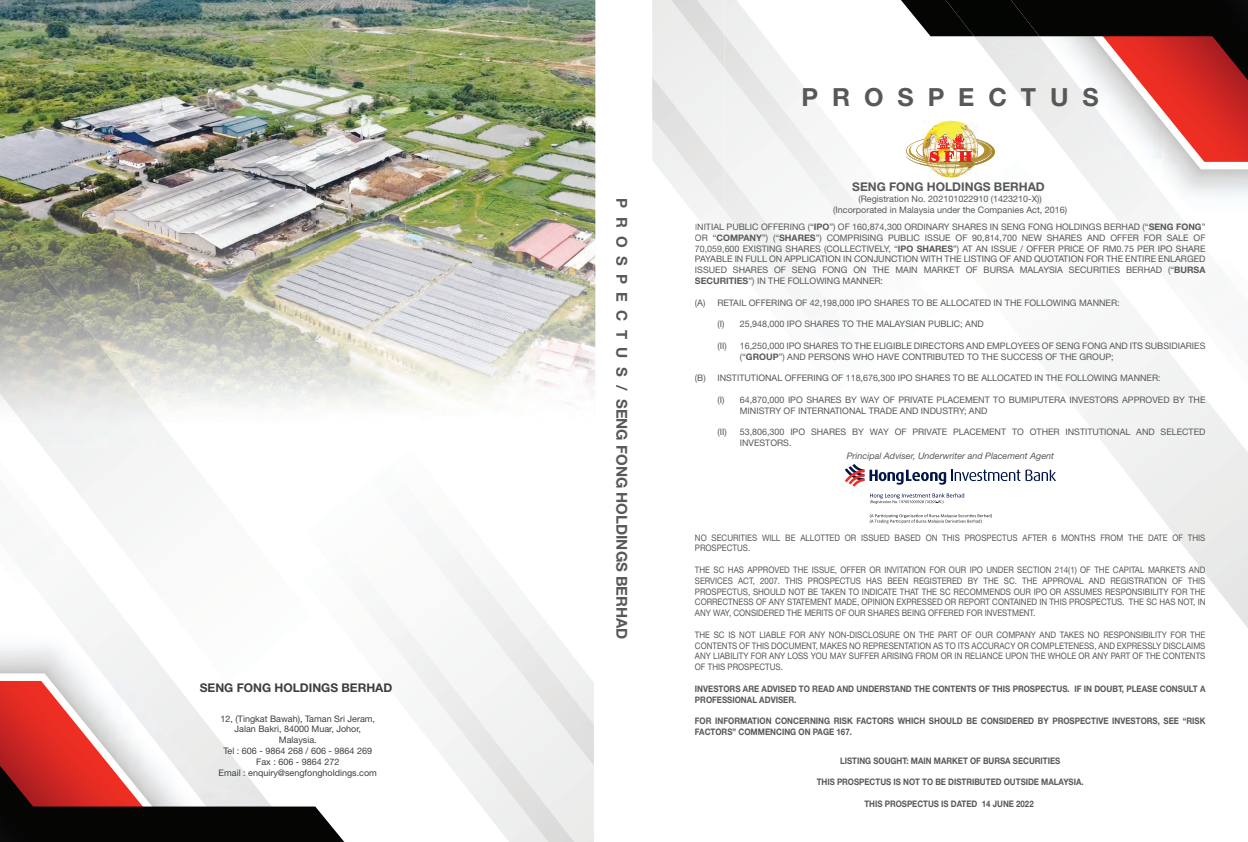
<style>
.page{position:relative;width:1248px;height:842px;background:#fff}
.page>*{position:absolute;margin:0;border:0;box-sizing:border-box;transform-origin:0 0}
.t1{font:700 25px "Helvetica Neue LT Std";color:#57585a}
.t2{font:700 15px "Helvetica Neue LT Std";color:#57585a}
.t3{font:700 12px "Helvetica Neue LT Std";color:#57585a}
.t4{font:700 12px "Helvetica Neue LT Std";color:#3e3e3f}
.t5{font:9px/10.8px "Helvetica Neue LT Std";color:#57585a}
.t6{font:9px/10.8px "Helvetica Neue LT Std";color:#57585a;text-align:justify;scale:.89 1}
.t7{font:700 9px/10.8px "Helvetica Neue LT Std";color:#57585a;scale:.89 1}
.t8{font:9px/10.8px "Helvetica Neue LT Std";color:#3e3e3f;text-align:center}
.t9{font:700 9px "Helvetica Neue LT Std";color:#57585a;scale:.88 1}
.t10{font:italic 9px "Helvetica Neue LT Std";color:#57585a}
.s1{font-weight:700}
</style>
<div class="page">
<div style="left:942px;top:0;width:305px;height:37px;background:#050604"></div>
<svg style="left:945px;top:177px;width:302px;height:450px"></svg>
<svg style="left:956px;top:256px;width:17px;height:19px"></svg>
<svg style="left:1066px;top:396px;width:139px;height:9px"></svg>
<svg style="left:1091px;top:429px;width:114px;height:8px"></svg>
<svg style="left:1218px;top:394px;width:29px;height:42px"></svg>
<svg style="left:724px;top:0;width:218px;height:37px"></svg>
<img style="left:724px;top:35px;width:194px;height:134px">
<svg style="left:973px;top:36px;width:274px;height:358px"></svg>
<img style="left:982px;top:36px;width:203px;height:188px">
<div style="left:944px;top:0;width:95px;height:36px;background:#030503"></div>
<img style="left:1187px;top:265px;width:60px;height:103px">
<svg style="left:1145px;top:256px;width:60px;height:19px"></svg>
<svg style="left:870px;top:448px;width:119px;height:179px"></svg>
<svg style="left:583px;top:766px;width:11px;height:76px"></svg>
<img style="left:450px;top:766px;width:133px;height:76px">
<img style="left:374px;top:546px;width:220px;height:220px">
<svg style="left:44px;top:449px;width:140px;height:168px"></svg>
<img style="left:44px;top:478px;width:14px;height:100px">
<img style="left:930px;top:120px;width:48px;height:57px">
<img style="left:905px;top:122px;width:90px;height:46px">
<svg style="left:844px;top:464px;width:212px;height:23px"></svg>
<svg style="left:869px;top:514px;width:122px;height:9px"></svg>
<svg style="left:870px;top:493px;width:94px;height:11px"></svg>
<img style="left:594px;top:0;width:2px;height:385px">
<img style="left:670px;top:0;width:54px;height:68px">
<img style="left:652px;top:77px;width:72px;height:134px">
<svg style="left:695px;top:211px;width:179px;height:164px"></svg>
<img style="left:0;top:0;width:256px;height:234px">
<img style="left:180px;top:234px;width:76px;height:36px">
<img style="left:180px;top:270px;width:76px;height:71px">
<img style="left:0;top:217px;width:180px;height:231px">
<img style="left:256px;top:0;width:338px;height:413px">
<img style="left:538px;top:271px;width:56px;height:104px">
<svg style="left:0;top:633px;width:345px;height:209px"></svg>
<h3 class="t4" style="left:200px;top:681px;width:194px">SENG FONG HOLDINGS BERHAD</h3>
<p class="t8" style="left:219px;top:714px;width:160px">12, (Tingkat Bawah), Taman Sri Jeram,<br>Jalan Bakri, 84000 Muar, Johor,<br>Malaysia.<br>Tel : 606 - 9864 268 / 606 - 9864 269<br>Fax : 606 - 9864 272<br>Email : enquiry@sengfongholdings.com</p>
<h2 class="t2" style="left:630px;top:198px;width:442px;rotate:90deg">P R O S P E C T U S / SENG FONG HOLDINGS BERHAD</h2>
<h1 class="t1" style="left:801px;top:83px;width:298px">P R O S P E C T U S</h1>
<h3 class="t3" style="left:852px;top:180px;width:194px">SENG FONG HOLDINGS BERHAD</h3>
<p class="t5" style="left:833px;top:194px;width:235px;text-align:center">(Registration No. 202101022910 (1423210-X)) (Incorporated in Malaysia under the Companies Act, 2016)</p>
<p class="t5" style="left:695px;top:222px;width:512px">INITIAL PUBLIC OFFERING (“<span class="s1">IPO</span>”) OF 160,874,300 ORDINARY SHARES IN SENG FONG HOLDINGS BERHAD (“<span class="s1">SENG FONG</span>”</p>
<p class="t5" style="left:695px;top:233px;width:512px">OR “<span class="s1">COMPANY</span>”) (“<span class="s1">SHARES</span>”) COMPRISING PUBLIC ISSUE OF 90,814,700 NEW SHARES AND OFFER FOR SALE OF</p>
<p class="t5" style="left:695px;top:244px;width:512px">70,059,600 EXISTING SHARES (COLLECTIVELY, “<span class="s1">IPO SHARES</span>”) AT AN ISSUE / OFFER PRICE OF RM0.75 PER IPO SHARE</p>
<p class="t5" style="left:695px;top:255px;width:512px">PAYABLE IN FULL ON APPLICATION IN CONJUNCTION WITH THE LISTING OF AND QUOTATION FOR THE ENTIRE ENLARGED</p>
<p class="t5" style="left:732px;top:265px;width:474px">SHARES OF SENG FONG ON THE MAIN MARKET OF BURSA MALAYSIA SECURITIES BERHAD (“<span class="s1">BURSA</span></p>
<p class="t5" style="left:695px;top:276px;width:190px"><span class="s1">SECURITIES</span>”) IN THE FOLLOWING MANNER:</p>
<p class="t5" style="left:695px;top:298px;width:426px">(A) RETAIL OFFERING OF 42,198,000 IPO SHARES TO BE ALLOCATED IN THE FOLLOWING MANNER:</p>
<p class="t5" style="left:739px;top:319px;width:245px">25,948,000 IPO SHARES TO THE MALAYSIAN PUBLIC; AND</p>
<p class="t5" style="left:739px;top:341px;width:467px">16,250,000 IPO SHARES TO THE ELIGIBLE DIRECTORS AND EMPLOYEES OF SENG FONG AND ITS SUBSIDIARIES (“<span class="s1">GROUP</span>”) AND PERSONS WHO HAVE CONTRIBUTED TO THE SUCCESS OF THE GROUP;</p>
<p class="t5" style="left:695px;top:373px;width:467px">(B) INSTITUTIONAL OFFERING OF 118,676,300 IPO SHARES TO BE ALLOCATED IN THE FOLLOWING MANNER:</p>
<p class="t5" style="left:739px;top:395px;width:467px">64,870,000 IPO SHARES BY WAY OF PRIVATE PLACEMENT TO BUMIPUTERA INVESTORS APPROVED BY THE<br>MINISTRY OF INTERNATIONAL TRADE AND INDUSTRY; AND</p>
<p class="t5" style="left:739px;top:427px;width:467px">53,806,300 IPO SHARES BY WAY OF PRIVATE PLACEMENT TO OTHER INSTITUTIONAL AND SELECTED<br>INVESTORS.</p>
<p class="t5" style="left:695px;top:265px;width:34px">ISSUED</p>
<p class="t5" style="left:717px;top:319px;width:8px">(I)</p>
<p class="t5" style="left:717px;top:341px;width:11px">(II)</p>
<p class="t5" style="left:717px;top:395px;width:8px">(I)</p>
<p class="t5" style="left:717px;top:427px;width:11px">(II)</p>
<p class="t10" style="left:846px;top:452px;width:209px">Principal Adviser, Underwriter and Placement Agent</p>
<p class="t6" style="left:695px;top:533px;width:575px">NO SECURITIES WILL BE ALLOTTED OR ISSUED BASED ON THIS PROSPECTUS AFTER 6 MONTHS FROM THE DATE OF THIS<br>PROSPECTUS.</p>
<p class="t6" style="left:695px;top:565px;width:575px">THE SC HAS APPROVED THE ISSUE, OFFER OR INVITATION FOR OUR IPO UNDER SECTION 214(1) OF THE CAPITAL MARKETS AND SERVICES ACT, 2007. THIS PROSPECTUS HAS BEEN REGISTERED BY THE SC. THE APPROVAL AND REGISTRATION OF THIS PROSPECTUS, SHOULD NOT BE TAKEN TO INDICATE THAT THE SC RECOMMENDS OUR IPO OR ASSUMES RESPONSIBILITY FOR THE CORRECTNESS OF ANY STATEMENT MADE, OPINION EXPRESSED OR REPORT CONTAINED IN THIS PROSPECTUS. THE SC HAS NOT, IN ANY WAY, CONSIDERED THE MERITS OF OUR SHARES BEING OFFERED FOR INVESTMENT.</p>
<p class="t6" style="left:695px;top:630px;width:575px">THE SC IS NOT LIABLE FOR ANY NON-DISCLOSURE ON THE PART OF OUR COMPANY AND TAKES NO RESPONSIBILITY FOR THE CONTENTS OF THIS DOCUMENT, MAKES NO REPRESENTATION AS TO ITS ACCURACY OR COMPLETENESS, AND EXPRESSLY DISCLAIMS ANY LIABILITY FOR ANY LOSS YOU MAY SUFFER ARISING FROM OR IN RELIANCE UPON THE WHOLE OR ANY PART OF THE CONTENTS OF THIS PROSPECTUS.</p>
<p class="t7" style="left:695px;top:683px;width:575px">INVESTORS ARE ADVISED TO READ AND UNDERSTAND THE CONTENTS OF THIS PROSPECTUS. IF IN DOUBT, PLEASE CONSULT A<br>PROFESSIONAL ADVISER.</p>
<p class="t7" style="left:695px;top:716px;width:575px">FOR INFORMATION CONCERNING RISK FACTORS WHICH SHOULD BE CONSIDERED BY PROSPECTIVE INVESTORS, SEE “RISK<br>FACTORS” COMMENCING ON PAGE 167.</p>
<p class="t9" style="left:840px;top:755px;width:252px">LISTING SOUGHT: MAIN MARKET OF BURSA SECURITIES</p>
<p class="t9" style="left:816px;top:777px;width:305px">THIS PROSPECTUS IS NOT TO BE DISTRIBUTED OUTSIDE MALAYSIA.</p>
<p class="t9" style="left:864px;top:798px;width:194px">THIS PROSPECTUS IS DATED 14 JUNE 2022</p>
</div>
